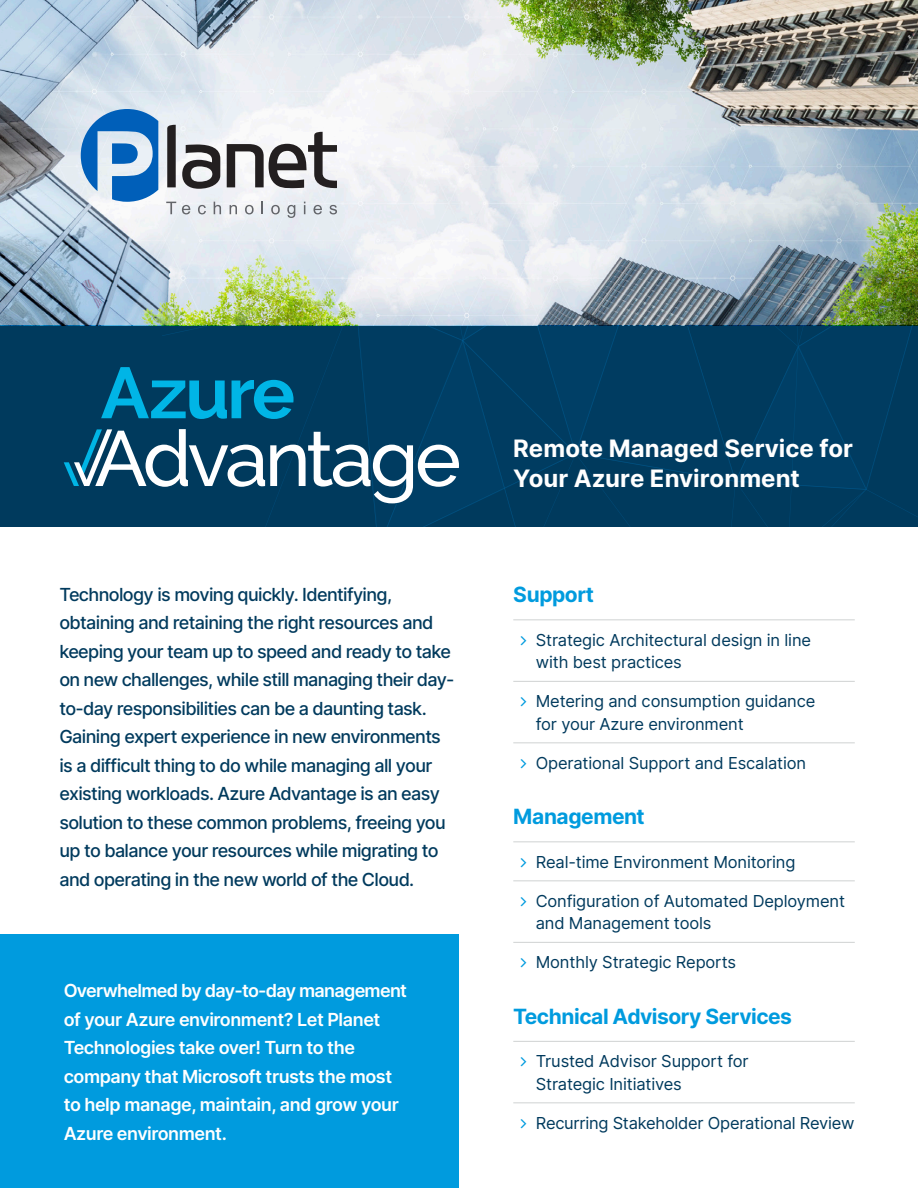
<style>
.page{position:relative;width:918px;height:1188px;background:#fff}
.page>*{position:absolute;margin:0;border:0;box-sizing:border-box;transform-origin:0 0}
.Heading_2{font:700 24px/30px "Inter";color:#fff}
.Heading_2-2{font:700 21px "Inter";letter-spacing:-.02em;color:#009bde}
.t1{font:500 18px/28.5px "Inter";letter-spacing:-.035em;color:#003a5d}
.t2{font:600 18px/28.5px "Inter";letter-spacing:-.025em;color:#fff}
.t3{font:16.5px/22.5px "Inter";letter-spacing:-.01em;color:#003a5d}
</style>
<div class="page">
<img style="left:0;top:0;width:918px;height:325px">
<div style="left:0;top:934px;width:459px;height:254px;background:#009bde"></div>
<div style="left:0;top:325px;width:918px;height:202px;background:#003a5d"></div>
<svg style="left:166px;top:202px;width:10px;height:12px"></svg>
<svg style="left:182px;top:205px;width:8px;height:9px"></svg>
<svg style="left:198px;top:205px;width:8px;height:9px"></svg>
<svg style="left:214px;top:202px;width:7px;height:12px"></svg>
<svg style="left:230px;top:205px;width:7px;height:9px"></svg>
<svg style="left:245px;top:205px;width:9px;height:9px"></svg>
<svg style="left:262px;top:202px;width:1px;height:12px"></svg>
<svg style="left:271px;top:205px;width:9px;height:9px"></svg>
<svg style="left:287px;top:205px;width:8px;height:13px"></svg>
<svg style="left:304px;top:202px;width:1px;height:12px"></svg>
<svg style="left:314px;top:205px;width:8px;height:9px"></svg>
<svg style="left:329px;top:205px;width:8px;height:9px"></svg>
<svg style="left:167px;top:125px;width:9px;height:62px"></svg>
<svg style="left:182px;top:144px;width:38px;height:45px"></svg>
<svg style="left:227px;top:132px;width:110px;height:56px"></svg>
<svg style="left:81px;top:109px;width:77px;height:93px;background:#679ed2"></svg>
<hr style="left:513px;top:619px;width:342px;height:1px;background:#cfd2d2">
<hr style="left:513px;top:681px;width:342px;height:1px;background:#cfd2d2">
<hr style="left:513px;top:742px;width:342px;height:1px;background:#cfd2d2">
<hr style="left:513px;top:841px;width:342px;height:1px;background:#cfd2d2">
<hr style="left:513px;top:880px;width:342px;height:1px;background:#cfd2d2">
<hr style="left:513px;top:942px;width:342px;height:1px;background:#cfd2d2">
<hr style="left:513px;top:1041px;width:342px;height:1px;background:#cfd2d2">
<hr style="left:513px;top:1102px;width:342px;height:1px;background:#cfd2d2">
<svg style="left:64px;top:325px;width:854px;height:202px"></svg>
<p class="t1" style="left:59px;top:579px;width:397px">Technology is moving quickly. Identifying, obtaining and retaining the right resources and keeping your team up to speed and ready to take on new challenges, while still managing their day&shy;to-day responsibilities can be a daunting task.<br>Gaining expert experience in new environments is a difficult thing to do while managing all your existing workloads. Azure Advantage is an easy solution to these common problems, freeing you up to balance your resources while migrating to and operating in the new world of the Cloud.</p>
<p class="t2" style="left:64px;top:976px;width:345px">Overwhelmed by day-to-day management of your Azure environment? Let Planet Technologies take over! Turn to the company that Microsoft trusts the most to help manage, maintain, and grow your Azure environment.</p>
<p class="Heading_2" style="left:513px;top:432px;width:341px">Remote Managed Service for<br>Your Azure Environment</p>
<p class="Heading_2-2" style="left:513px;top:579px;width:82px">Support</p>
<p class="t3" style="left:536px;top:628px;width:277px">Strategic Architectural design in line with best practices</p>
<p class="t3" style="left:536px;top:690px;width:281px">Metering and consumption guidance for your Azure environment</p>
<p class="t3" style="left:536px;top:751px;width:272px">Operational Support and Escalation</p>
<p class="Heading_2-2" style="left:513px;top:801px;width:133px">Management</p>
<p class="t3" style="left:536px;top:850px;width:261px">Real-time Environment Monitoring</p>
<p class="t3" style="left:536px;top:889px;width:311px">Configuration of Automated Deployment and Management tools</p>
<p class="t3" style="left:536px;top:951px;width:202px">Monthly Strategic Reports</p>
<p class="Heading_2-2" style="left:513px;top:1001px;width:280px">Technical Advisory Services</p>
<p class="t3" style="left:536px;top:1050px;width:214px">Trusted Advisor Support for<br>Strategic Initiatives</p>
<p class="t3" style="left:536px;top:1111px;width:320px">Recurring Stakeholder Operational Review</p>
</div>
